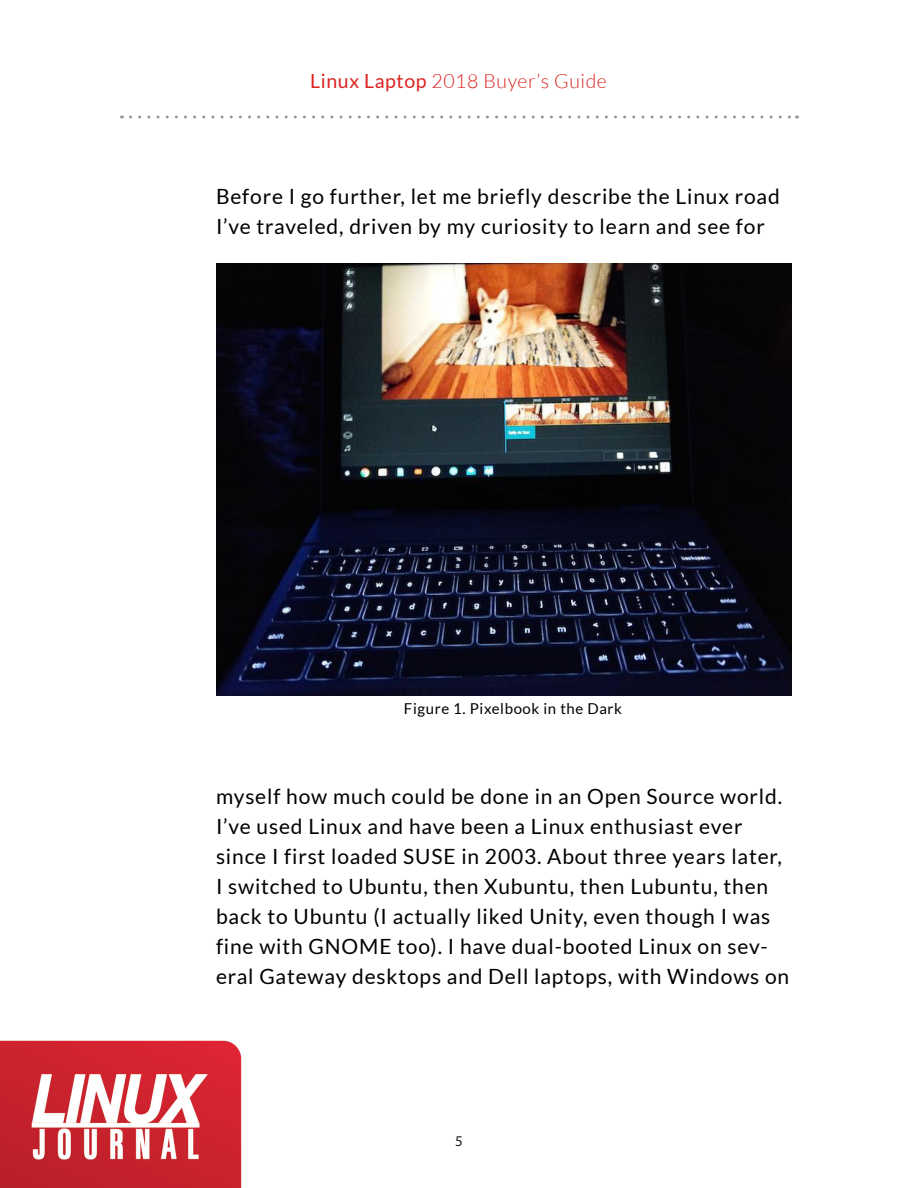
<style>
.page{position:relative;width:918px;height:1188px;background:#fff}
.page>*{position:absolute;margin:0;border:0;box-sizing:border-box;transform-origin:0 0}
.subhd{font:21px/30px "Lato";letter-spacing:.04em;color:#000}
.t1{font:300 19.5px "Lato";letter-spacing:.03em;color:#db231f}
.subhd-2{font:15px "Lato";letter-spacing:.04em;color:#000}
.t2{font:15px "Myriad Pro";color:#231f20}
.s1{font-weight:400}
</style>
<div class="page">
<svg style="left:130px;top:116px;width:667px;height:2px"></svg>
<img style="left:0;top:1040px;width:242px;height:148px">
<img style="left:216px;top:264px;width:576px;height:432px">
<p class="t1" style="left:310px;top:71px;width:298px"><span class="s1">Linux Laptop</span> 2018 Buyer’s Guide</p>
<p class="subhd" style="left:216px;top:181px;width:565px">Before I go further, let me briefly describe the Linux road<br>I’ve traveled, driven by my curiosity to learn and see for</p>
<p class="subhd-2" style="left:404px;top:700px;width:220px">Figure 1. Pixelbook in the Dark</p>
<p class="subhd" style="left:216px;top:781px;width:575px">myself how much could be done in an Open Source world.<br>I’ve used Linux and have been a Linux enthusiast ever since I first loaded SUSE in 2003. About three years later, I switched to Ubuntu, then Xubuntu, then Lubuntu, then back to Ubuntu (I actually liked Unity, even though I was fine with GNOME too). I have dual-booted Linux on sev&shy;eral Gateway desktops and Dell laptops, with Windows on</p>
<p class="t2" style="left:455px;top:1132px;width:9px">5</p>
</div>
